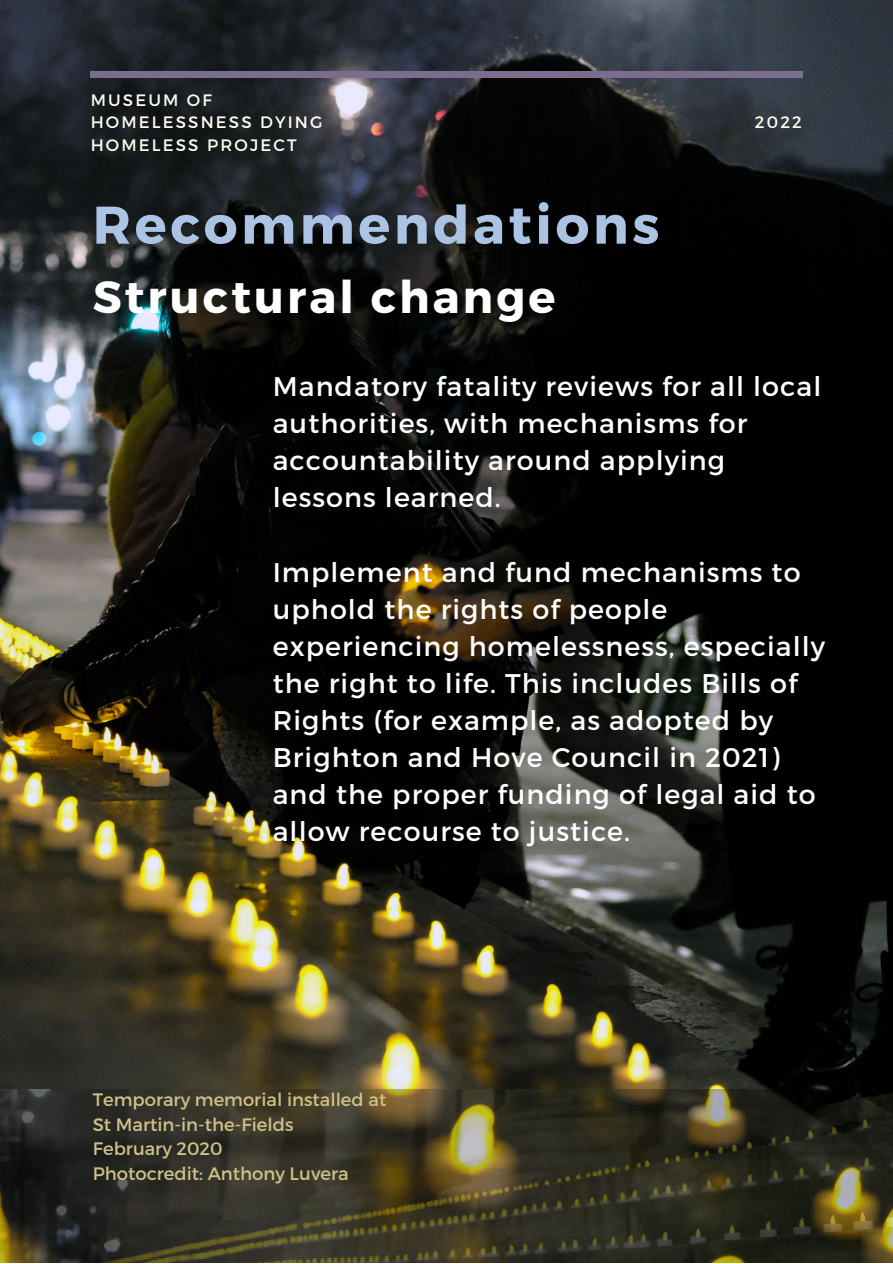
<style>
.page{position:relative;width:893px;height:1264px;background:#fff}
.page>*{position:absolute;margin:0;border:0;box-sizing:border-box;transform-origin:0 0}
.t1{font:700 52.95px "Montserrat";letter-spacing:.07em;color:#abc4e4}
.t2{font:700 45px "Montserrat";letter-spacing:.07em;color:#fff}
.t3{font:27px/37px "Montserrat";letter-spacing:.04em;color:#fff}
.t4{font:18px/24.8px "Montserrat";color:#cfc186}
.t5{font:16.5px/22.5px "Montserrat";letter-spacing:.13em;color:#fffdf1}
</style>
<div class="page">
<img style="left:0;top:0;width:892px;height:1089px">
<div style="left:90px;top:72px;width:712px;height:6px;background:#7b6d8d"></div>
<img style="left:0;top:1089px;width:892px;height:173px">
<p class="t5" style="left:91px;top:88px;width:233px">MUSEUM OF<br>HOMELESSNESS DYING<br>HOMELESS PROJECT</p>
<h1 class="t1" style="left:93px;top:190px;width:568px">Recommendations</h1>
<h2 class="t2" style="left:93px;top:267px;width:464px">Structural change</h2>
<p class="t5" style="left:755px;top:110px;width:48px">2022</p>
<p class="t3" style="left:273px;top:366px;width:550px">Mandatory fatality reviews for all local authorities, with mechanisms for accountability around applying lessons learned.</p>
<p class="t3" style="left:273px;top:552px;width:554px">Implement and fund mechanisms to uphold the rights of people experiencing homelessness, especially the right to life. This includes Bills of Rights (for example, as adopted by Brighton and Hove Council in 2021) and the proper funding of legal aid to allow recourse to justice.</p>
<p class="t4" style="left:93px;top:1086px;width:295px">Temporary memorial installed at<br>St Martin-in-the-Fields<br>February 2020<br>Photocredit: Anthony Luvera</p>
</div>
